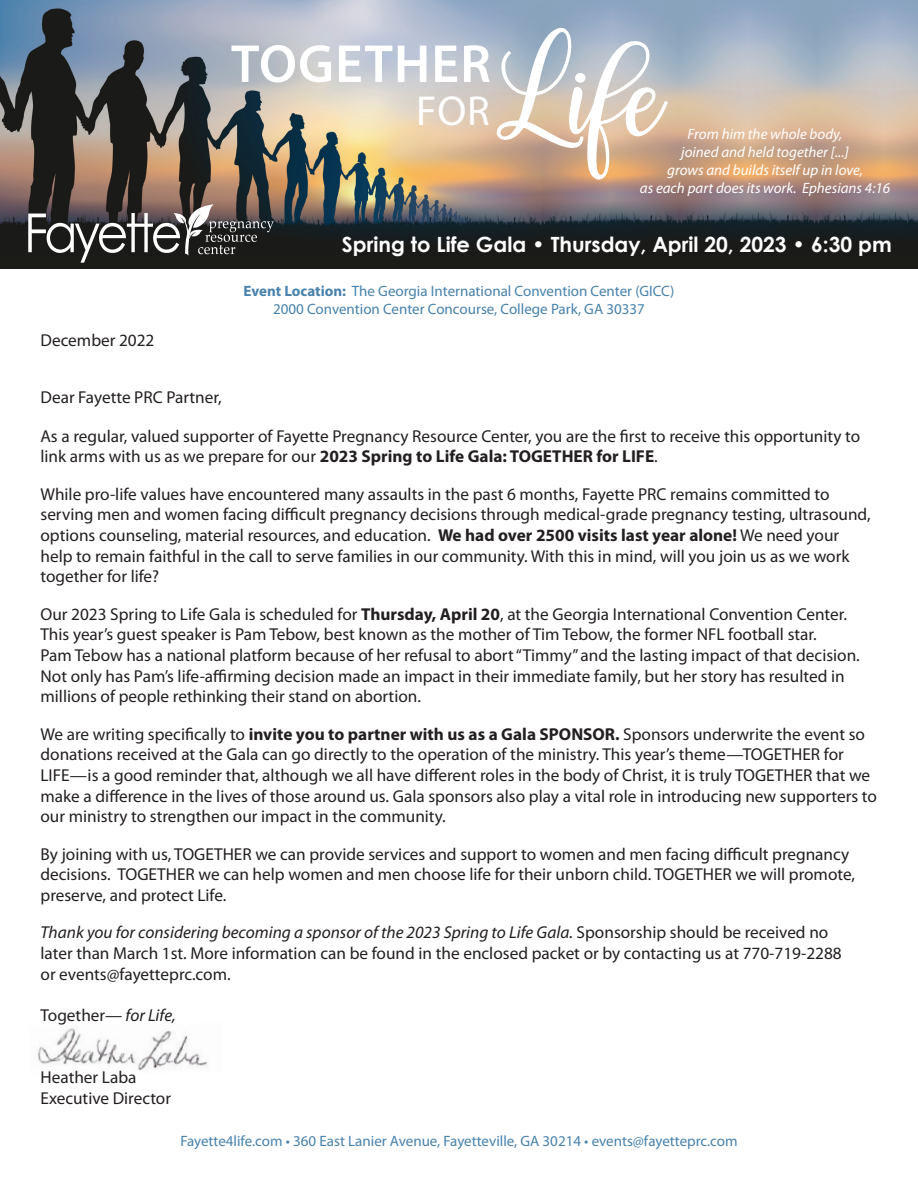
<style>
.page{position:relative;width:918px;height:1188px;background:#fff}
.page>*{position:absolute;margin:0;border:0;box-sizing:border-box;transform-origin:0 0}
.t1{font:135px "leisha";color:#fff}
.t2{font:600 54px "Myriad Pro";letter-spacing:.02em;color:#fff}
.t3{font:700 21px "Century Gothic";color:#fff}
.t4{font:17.25px/20.7px "Myriad Pro";color:#231f20}
.t5{font:15px/18px "Myriad Pro";color:#4882ad;text-align:center}
.t6{font:italic 15px/18px "Myriad Pro";color:#fff;text-align:center}
.s1{font-family:"Myriad Pro";font-size:42px}
.s2{font-weight:700}
.s3{font-style:italic}
</style>
<div class="page">
<img style="left:0;top:0;width:679px;height:256px">
<img style="left:679px;top:0;width:239px;height:256px">
<svg style="left:495px;top:26px;width:173px;height:155px;background:#c8bab0"></svg>
<div style="left:0;top:256px;width:918px;height:13px;background:#1b1b18"></div>
<svg style="left:28px;top:204px;width:246px;height:59px"></svg>
<img style="left:37px;top:1028px;width:171px;height:43px">
<h1 class="t1" style="left:416px;top:17px;width:250px"><span class="s1">for</span> Life</h1>
<h2 class="t2" style="left:231px;top:29px;width:261px">TOGETHER</h2>
<p class="t6" style="left:640px;top:124px;width:252px">From him the whole body,<br>joined and held together [...]<br>grows and builds itself up in love,<br>as each part does its work. Ephesians 4:16</p>
<p class="t4" style="left:40px;top:330px;width:116px">December 2022</p>
<p class="t3" style="left:342px;top:228px;width:551px">Spring to Life Gala • Thursday, April 20, 2023 • 6:30 pm</p>
<p class="t5" style="left:244px;top:281px;width:432px"><span class="s2">Event Location:</span> The Georgia International Convention Center (GICC)<br>2000 Convention Center Concourse, College Park, GA 30337</p>
<p class="t4" style="left:40px;top:386px;width:183px">Dear Fayette PRC Partner,</p>
<p class="t4" style="left:40px;top:425px;width:821px">As a regular, valued supporter of Fayette Pregnancy Resource Center, you are the first to receive this opportunity to link arms with us as we prepare for our <span class="s2">2023 Spring to Life Gala: TOGETHER for LIFE</span>.</p>
<p class="t4" style="left:40px;top:483px;width:832px">While pro-life values have encountered many assaults in the past 6 months, Fayette PRC remains committed to serving men and women facing difficult pregnancy decisions through medical-grade pregnancy testing, ultrasound, options counseling, material resources, and education. <span class="s2">We had over 2500 visits last year alone!</span> We need your help to remain faithful in the call to serve families in our community. With this in mind, will you join us as we work together for life?</p>
<p class="t4" style="left:41px;top:603px;width:821px">Our 2023 Spring to Life Gala is scheduled for <span class="s2">Thursday, April 20</span>, at the Georgia International Convention Center.<br>This year’s guest speaker is Pam Tebow, best known as the mother of Tim Tebow, the former NFL football star.<br>Pam Tebow has a national platform because of her refusal to abort “Timmy” and the lasting impact of that decision.<br>Not only has Pam’s life-affirming decision made an impact in their immediate family, but her story has resulted in millions of people rethinking their stand on abortion.</p>
<p class="t4" style="left:41px;top:723px;width:838px">We are writing specifically to <span class="s2">invite you to partner with us as a Gala SPONSOR.</span> Sponsors underwrite the event so donations received at the Gala can go directly to the operation of the ministry. This year’s theme—TOGETHER for LIFE—is a good reminder that, although we all have different roles in the body of Christ, it is truly TOGETHER that we make a difference in the lives of those around us. Gala sponsors also play a vital role in introducing new supporters to our ministry to strengthen our impact in the community.</p>
<p class="t4" style="left:41px;top:843px;width:816px">By joining with us, TOGETHER we can provide services and support to women and men facing difficult pregnancy decisions. TOGETHER we can help women and men choose life for their unborn child. TOGETHER we will promote, preserve, and protect Life.</p>
<p class="t4" style="left:41px;top:922px;width:803px"><span class="s3">Thank you for considering becoming a sponsor of the 2023 Spring to Life Gala.</span> Sponsorship should be received no later than March 1st. More information can be found in the enclosed packet or by contacting us at 770-719-2288 or events@fayetteprc.com.</p>
<p class="t4" style="left:41px;top:1005px;width:137px">Together— <span class="s3">for Life,</span></p>
<p class="t4" style="left:41px;top:1067px;width:132px">Heather Laba<br>Executive Director</p>
<p class="t5" style="left:180px;top:1132px;width:559px">Fayette4life.com • 360 East Lanier Avenue, Fayetteville, GA 30214 • events@fayetteprc.com</p>
</div>
